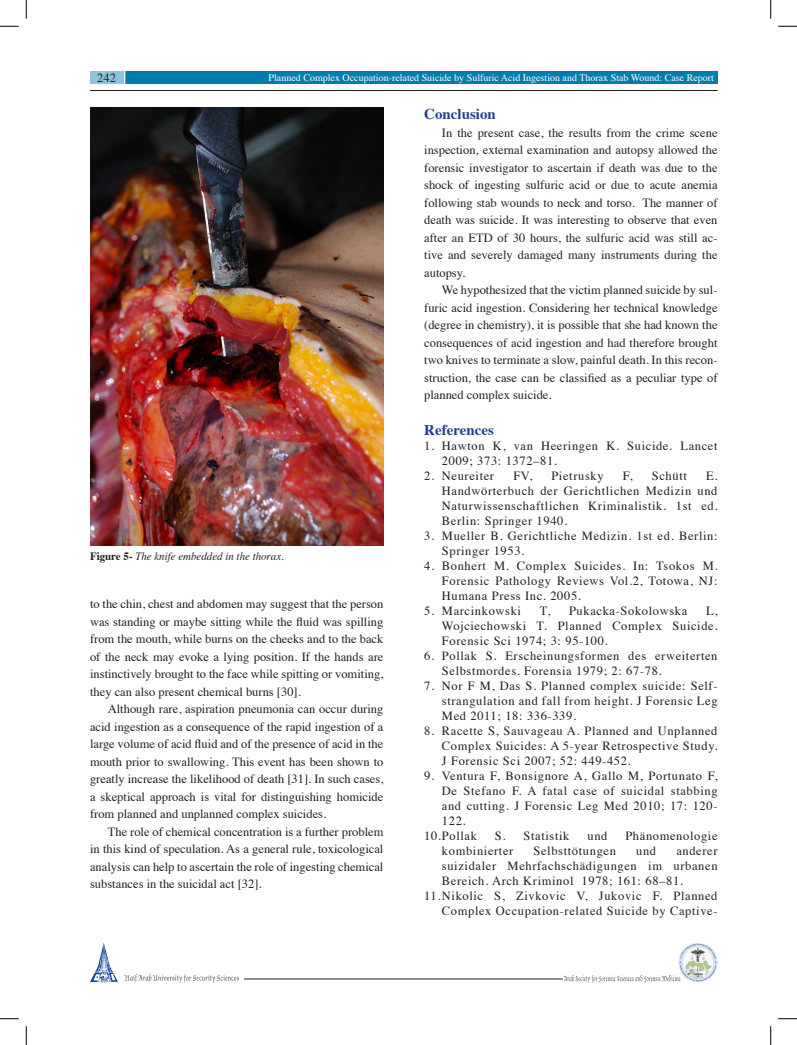
<style>
.page{position:relative;width:797px;height:1045px;background:#fff}
.page>*{position:absolute;margin:0;border:0;box-sizing:border-box;transform-origin:0 0}
.t1{font:700 15px "Times";color:#253f8e}
.t2{font:12.5px/17.5px "Times";letter-spacing:.05em;color:#231f20;text-align:justify}
.t3{font:italic 11.25px "Times";color:#231f20}
.t4{font:10px "Times";color:#fff}
.s1{font-weight:700;font-style:normal}
</style>
<div class="page">
<div style="left:90px;top:71px;width:627px;height:12px;background:#007dad"></div>
<div style="left:90px;top:71px;width:35px;height:12px;background:#8cc4df"></div>
<svg style="left:124px;top:71px;width:1px;height:12px"></svg>
<hr style="left:90px;top:90px;width:627px;height:1px;background:#231f20">
<hr style="left:244px;top:978px;width:319px;height:1px;background:#231f20">
<img style="left:678px;top:943px;width:39px;height:39px">
<svg style="left:90px;top:943px;width:28px;height:39px"></svg>
<svg style="left:124px;top:974px;width:115px;height:8px"></svg>
<svg style="left:563px;top:975px;width:117px;height:7px"></svg>
<img style="left:90px;top:108px;width:293px;height:438px">
<svg style="left:0;top:25px;width:19px;height:2px"></svg>
<svg style="left:778px;top:25px;width:19px;height:2px"></svg>
<svg style="left:0;top:1018px;width:19px;height:1px"></svg>
<svg style="left:778px;top:1018px;width:19px;height:1px"></svg>
<svg style="left:25px;top:0;width:2px;height:19px"></svg>
<svg style="left:25px;top:1026px;width:2px;height:19px"></svg>
<svg style="left:770px;top:0;width:1px;height:19px"></svg>
<svg style="left:770px;top:1026px;width:1px;height:19px"></svg>
<p class="t2" style="left:97px;top:68px;width:20px">242</p>
<p class="t4" style="left:269px;top:68px;width:447px">Planned Complex Occupation-related Suicide by Sulfuric Acid Ingestion and Thorax Stab Wound: Case Report</p>
<p class="t3" style="left:90px;top:547px;width:195px"><span class="s1">Figure 5-</span> The knife embedded in the thorax.</p>
<p class="t2" style="left:90px;top:594px;width:295px">to the chin, chest and abdomen may suggest that the person was standing or maybe sitting while the fluid was spilling from the mouth, while burns on the cheeks and to the back of the neck may evoke a lying position. If the hands are instinctively brought to the face while spitting or vomiting, they can also present chemical burns [30].</p>
<p class="t2" style="left:90px;top:699px;width:295px;text-indent:18px">Although rare, aspiration pneumonia can occur during acid ingestion as a consequence of the rapid ingestion of a large volume of acid fluid and of the presence of acid in the mouth prior to swallowing. This event has been shown to greatly increase the likelihood of death [31]. In such cases, a skeptical approach is vital for distinguishing homicide from planned and unplanned complex suicides.</p>
<p class="t2" style="left:90px;top:822px;width:295px;text-indent:18px">The role of chemical concentration is a further problem in this kind of speculation. As a general rule, toxicological analysis can help to ascertain the role of ingesting chemical substances in the suicidal act [32].</p>
<p class="t1" style="left:424px;top:100px;width:73px">Conclusion</p>
<p class="t2" style="left:424px;top:122px;width:295px;text-indent:18px">In the present case, the results from the crime scene inspection, external examination and autopsy allowed the forensic investigator to ascertain if death was due to the shock of ingesting sulfuric acid or due to acute anemia following stab wounds to neck and torso. The manner of death was suicide. It was interesting to observe that even after an ETD of 30 hours, the sulfuric acid was still ac&shy;tive and severely damaged many instruments during the autopsy.</p>
<p class="t2" style="left:424px;top:280px;width:295px;text-indent:18px">We hypothesized that the victim planned suicide by sul&shy;furic acid ingestion. Considering her technical knowledge (degree in chemistry), it is possible that she had known the consequences of acid ingestion and had therefore brought two knives to terminate a slow, painful death. In this recon&shy;struction, the case can be classified as a peculiar type of planned complex suicide.</p>
<p class="t1" style="left:424px;top:415px;width:71px">References</p>
<p class="t2" style="left:442px;top:437px;width:277px;line-height:15px;text-indent:-18px">1. Hawton K, van Heeringen K. Suicide. Lancet<br>2009; 373: 1372–81.</p>
<p class="t2" style="left:424px;top:465px;width:71px">2. Neureiter</p>
<p class="t2" style="left:513px;top:465px;width:20px">FV,</p>
<p class="t2" style="left:551px;top:465px;width:54px">Pietrusky</p>
<p class="t2" style="left:623px;top:465px;width:11px">F,</p>
<p class="t2" style="left:652px;top:465px;width:37px">Schütt</p>
<p class="t2" style="left:442px;top:467px;width:277px;line-height:15px;text-indent:264px">E.<br>Handwörterbuch der Gerichtlichen Medizin und Naturwissenschaftlichen Kriminalistik. 1st ed.<br>Berlin: Springer 1940.</p>
<p class="t2" style="left:442px;top:527px;width:277px;line-height:15px;text-indent:-18px">3. Mueller B. Gerichtliche Medizin. 1st ed. Berlin:<br>Springer 1953.</p>
<p class="t2" style="left:442px;top:557px;width:277px;line-height:15px;text-indent:-18px">4. Bonhert M. Complex Suicides. In: Tsokos M.<br>Forensic Pathology Reviews Vol.2, Totowa, NJ:<br>Humana Press Inc. 2005.</p>
<p class="t2" style="left:424px;top:600px;width:98px">5. Marcinkowski</p>
<p class="t2" style="left:539px;top:600px;width:12px">T,</p>
<p class="t2" style="left:569px;top:600px;width:120px">Pukacka-Sokolowska</p>
<p class="t2" style="left:442px;top:602px;width:277px;line-height:15px;text-indent:264px">L, Wojciechowski T. Planned Complex Suicide.<br>Forensic Sci 1974; 3: 95-100.</p>
<p class="t2" style="left:442px;top:647px;width:277px;line-height:15px;text-indent:-18px">6. Pollak S. Erscheinungsformen des erweiterten<br>Selbstmordes. Forensia 1979; 2: 67-78.</p>
<p class="t2" style="left:442px;top:677px;width:277px;line-height:15px;text-indent:-18px">7. Nor F M, Das S. Planned complex suicide: Self&shy;strangulation and fall from height. J Forensic Leg Med 2011; 18: 336-339.</p>
<p class="t2" style="left:442px;top:722px;width:277px;line-height:15px;text-indent:-18px">8. Racette S, Sauvageau A. Planned and Unplanned Complex Suicides: A 5-year Retrospective Study.<br>J Forensic Sci 2007; 52: 449-452.</p>
<p class="t2" style="left:442px;top:767px;width:277px;line-height:15px;text-indent:-18px">9. Ventura F, Bonsignore A, Gallo M, Portunato F, De Stefano F. A fatal case of suicidal stabbing and cutting. J Forensic Leg Med 2010; 17: 120- 122.</p>
<p class="t2" style="left:424px;top:825px;width:54px">10.Pollak</p>
<p class="t2" style="left:495px;top:825px;width:76px">S. Statistik</p>
<p class="t2" style="left:587px;top:825px;width:22px">und</p>
<p class="t2" style="left:625px;top:825px;width:94px">Phänomenologie</p>
<p class="t2" style="left:442px;top:840px;width:73px">kombinierter</p>
<p class="t2" style="left:533px;top:840px;width:84px">Selbsttötungen</p>
<p class="t2" style="left:636px;top:840px;width:21px">und</p>
<p class="t2" style="left:442px;top:842px;width:277px;line-height:15px;text-indent:234px">anderer suizidaler Mehrfachschädigungen im urbanen Bereich. Arch Kriminol 1978; 161: 68–81.</p>
<p class="t2" style="left:424px;top:887px;width:295px;line-height:15px;text-align:right">11.Nikolic S, Zivkovic V, Jukovic F. Planned<br>Complex Occupation-related Suicide by Captive-</p>
</div>
